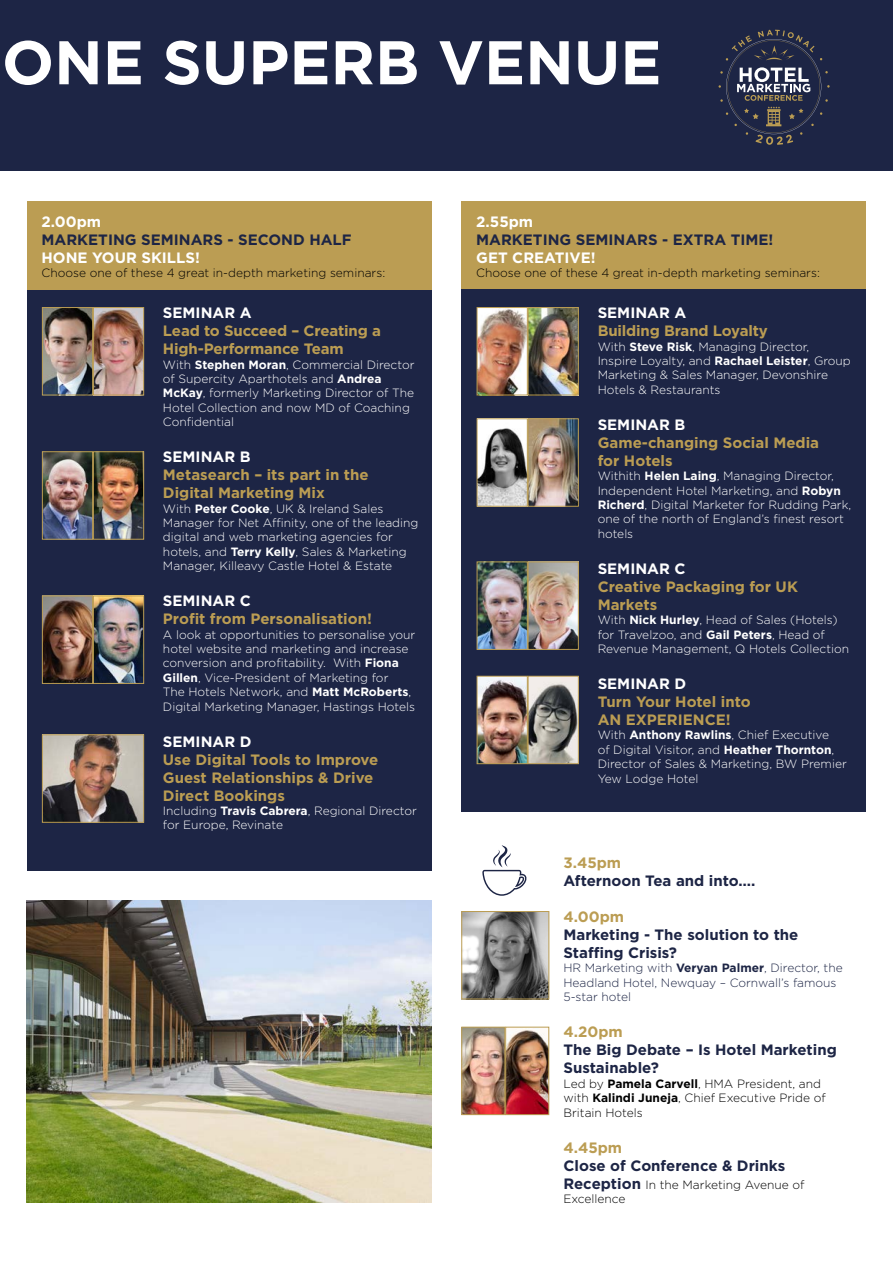
<style>
.page{position:relative;width:893px;height:1263px;background:#fff}
.page>*{position:absolute;margin:0;border:0;box-sizing:border-box;transform-origin:0 0}
.t1{font:700 61.5px "Gotham";color:#fff}
.t2{font:700 15px/18px "Gotham";color:#bb9d53}
.t3{font:700 15px/18px "Gotham";color:#1d2545}
.t4{font:700 15px "Gotham";color:#fff}
.t5{font:300 12px/14.4px "Gotham";color:#fff}
.t6{font:300 12px/14.4px "Gotham";color:#000}
.t7{font:300 12px/14.4px "Gotham";color:#1d2545}
.s1{font-weight:700}
.s2{font-weight:700;font-size:15px;color:#1d2545}
</style>
<div class="page">
<div style="left:0;top:0;width:893px;height:170px;background:#1d2545"></div>
<div style="left:27px;top:201px;width:405px;height:89px;background:#bb9d53"></div>
<div style="left:461px;top:201px;width:405px;height:89px;background:#bb9d53"></div>
<div style="left:27px;top:290px;width:405px;height:580px;background:#1d2545"></div>
<div style="left:461px;top:290px;width:405px;height:522px;background:#1d2545"></div>
<img style="left:44px;top:736px;width:98px;height:85px">
<div style="left:42px;top:734px;width:102px;height:89px;border:1px solid #bb9d53"></div>
<img style="left:44px;top:597px;width:98px;height:85px">
<div style="left:42px;top:595px;width:51px;height:89px;border:1px solid #bb9d53"></div>
<img style="left:479px;top:563px;width:98px;height:85px">
<div style="left:477px;top:561px;width:51px;height:89px;border:1px solid #bb9d53"></div>
<img style="left:463px;top:1029px;width:84px;height:84px">
<div style="left:461px;top:1027px;width:44px;height:88px;border:1px solid #bb9d53"></div>
<img style="left:479px;top:678px;width:98px;height:84px">
<div style="left:477px;top:676px;width:51px;height:88px;border:1px solid #bb9d53"></div>
<img style="left:44px;top:309px;width:98px;height:84px">
<div style="left:42px;top:307px;width:51px;height:88px;border:1px solid #bb9d53"></div>
<img style="left:44px;top:453px;width:98px;height:85px">
<div style="left:42px;top:451px;width:51px;height:89px;border:1px solid #bb9d53"></div>
<img style="left:479px;top:309px;width:98px;height:84px">
<div style="left:477px;top:307px;width:51px;height:88px;border:1px solid #bb9d53"></div>
<img style="left:479px;top:420px;width:98px;height:85px">
<div style="left:477px;top:418px;width:51px;height:89px;border:1px solid #bb9d53"></div>
<div style="left:93px;top:595px;width:51px;height:89px;border:1px solid #bb9d53"></div>
<div style="left:528px;top:561px;width:51px;height:89px;border:1px solid #bb9d53"></div>
<div style="left:505px;top:1027px;width:44px;height:88px;border:1px solid #bb9d53"></div>
<div style="left:528px;top:676px;width:51px;height:88px;border:1px solid #bb9d53"></div>
<div style="left:93px;top:307px;width:51px;height:88px;border:1px solid #bb9d53"></div>
<div style="left:93px;top:451px;width:51px;height:89px;border:1px solid #bb9d53"></div>
<div style="left:528px;top:307px;width:51px;height:88px;border:1px solid #bb9d53"></div>
<div style="left:528px;top:418px;width:51px;height:89px;border:1px solid #bb9d53"></div>
<svg style="left:719px;top:30px;width:111px;height:115px"></svg>
<img style="left:27px;top:901px;width:405px;height:301px">
<img style="left:463px;top:913px;width:84px;height:84px">
<div style="left:461px;top:911px;width:88px;height:88px;border:1px solid #bb9d53"></div>
<svg style="left:482px;top:845px;width:45px;height:51px"></svg>
<h1 class="t1" style="left:2px;top:22px;width:661px">ONE SUPERB VENUE</h1>
<p class="t4" style="left:42px;top:212px;width:61px">2.00pm</p>
<p class="t3" style="left:42px;top:230px;width:312px">MARKETING SEMINARS - SECOND HALF</p>
<p class="t4" style="left:42px;top:248px;width:160px">HONE YOUR SKILLS!</p>
<p class="t6" style="left:42px;top:265px;width:345px">Choose one of these 4 great in-depth marketing seminars:</p>
<p class="t4" style="left:163px;top:303px;width:90px">SEMINAR A</p>
<p class="t2" style="left:163px;top:322px;width:220px">Lead to Succeed – Creating a<br>High-Performance Team</p>
<p class="t5" style="left:163px;top:357px;width:253px">With <span class="s1">Stephen Moran</span>, Commercial Director of Supercity Aparthotels and <span class="s1">Andrea McKay</span>, formerly Marketing Director of The Hotel Collection and now MD of Coaching Confidential</p>
<p class="t4" style="left:163px;top:447px;width:89px">SEMINAR B</p>
<p class="t2" style="left:163px;top:466px;width:207px">Metasearch – its part in the<br>Digital Marketing Mix</p>
<p class="t5" style="left:163px;top:501px;width:257px">With <span class="s1">Peter Cooke</span>, UK &amp; Ireland Sales Manager for Net Affinity, one of the leading digital and web marketing agencies for hotels, and <span class="s1">Terry Kelly</span>, Sales &amp; Marketing Manager, Killeavy Castle Hotel &amp; Estate</p>
<p class="t4" style="left:163px;top:591px;width:89px">SEMINAR C</p>
<p class="t2" style="left:163px;top:610px;width:210px">Profit from Personalisation!</p>
<p class="t5" style="left:163px;top:627px;width:254px">A look at opportunities to personalise your hotel website and marketing and increase conversion and profitability. With <span class="s1">Fiona Gillen</span>, Vice-President of Marketing for<br>The Hotels Network, and <span class="s1">Matt McRoberts</span>, Digital Marketing Manager, Hastings Hotels</p>
<p class="t4" style="left:163px;top:731px;width:90px">SEMINAR D</p>
<p class="t2" style="left:163px;top:750px;width:217px">Use Digital Tools to Improve<br>Guest Relationships &amp; Drive<br>Direct Bookings</p>
<p class="t5" style="left:163px;top:803px;width:255px">Including <span class="s1">Travis Cabrera</span>, Regional Director for Europe, Revinate</p>
<p class="t4" style="left:476px;top:212px;width:58px">2.55pm</p>
<p class="t3" style="left:476px;top:230px;width:299px">MARKETING SEMINARS - EXTRA TIME!</p>
<p class="t4" style="left:476px;top:248px;width:121px">GET CREATIVE!</p>
<p class="t6" style="left:476px;top:265px;width:345px">Choose one of these 4 great in-depth marketing seminars:</p>
<p class="t4" style="left:598px;top:303px;width:90px">SEMINAR A</p>
<p class="t2" style="left:598px;top:322px;width:172px">Building Brand Loyalty</p>
<p class="t5" style="left:598px;top:339px;width:255px">With <span class="s1">Steve Risk</span>, Managing Director, Inspire Loyalty, and <span class="s1">Rachael Leister</span>, Group Marketing &amp; Sales Manager, Devonshire Hotels &amp; Restaurants</p>
<p class="t4" style="left:598px;top:414px;width:89px">SEMINAR B</p>
<p class="t2" style="left:598px;top:433px;width:223px">Game-changing Social Media for Hotels</p>
<p class="t5" style="left:598px;top:468px;width:255px">Withith <span class="s1">Helen Laing</span>, Managing Director, Independent Hotel Marketing, and <span class="s1">Robyn Richerd</span>, Digital Marketer for Rudding Park, one of the north of England’s finest resort hotels</p>
<p class="t4" style="left:598px;top:558px;width:89px">SEMINAR C</p>
<p class="t2" style="left:598px;top:577px;width:202px">Creative Packaging for UK<br>Markets</p>
<p class="t5" style="left:598px;top:612px;width:253px">With <span class="s1">Nick Hurley</span>, Head of Sales (Hotels) for Travelzoo, and <span class="s1">Gail Peters</span>, Head of<br>Revenue Management, Q Hotels Collection</p>
<p class="t4" style="left:598px;top:674px;width:90px">SEMINAR D</p>
<p class="t2" style="left:598px;top:692px;width:155px">Turn Your Hotel into<br>AN EXPERIENCE!</p>
<p class="t5" style="left:598px;top:727px;width:251px">With <span class="s1">Anthony Rawlins</span>, Chief Executive<br>of Digital Visitor, and <span class="s1">Heather Thornton</span>, Director of Sales &amp; Marketing, BW Premier Yew Lodge Hotel</p>
<p class="t2" style="left:563px;top:854px;width:59px">3.45pm</p>
<p class="t3" style="left:563px;top:872px;width:193px">Afternoon Tea and into….</p>
<p class="t2" style="left:563px;top:908px;width:62px">4.00pm</p>
<p class="t3" style="left:563px;top:926px;width:237px">Marketing - The solution to the<br>Staffing Crisis?</p>
<p class="t7" style="left:563px;top:961px;width:281px">HR Marketing with <span class="s1">Veryan Palmer</span>, Director, the<br>Headland Hotel, Newquay – Cornwall’s famous<br>5-star hotel</p>
<p class="t2" style="left:563px;top:1023px;width:61px">4.20pm</p>
<p class="t3" style="left:563px;top:1041px;width:275px">The Big Debate – Is Hotel Marketing<br>Sustainable?</p>
<p class="t6" style="left:563px;top:1076px;width:264px">Led by <span class="s1">Pamela Carvell</span>, HMA President, and with <span class="s1">Kalindi Juneja</span>, Chief Executive Pride of<br>Britain Hotels</p>
<p class="t2" style="left:563px;top:1138px;width:60px">4.45pm</p>
<p class="t3" style="left:563px;top:1156px;width:223px">Close of Conference &amp; Drinks</p>
<p class="t6" style="left:563px;top:1177px;width:243px"><span class="s2">Reception</span> In the Marketing Avenue of<br>Excellence</p>
</div>
